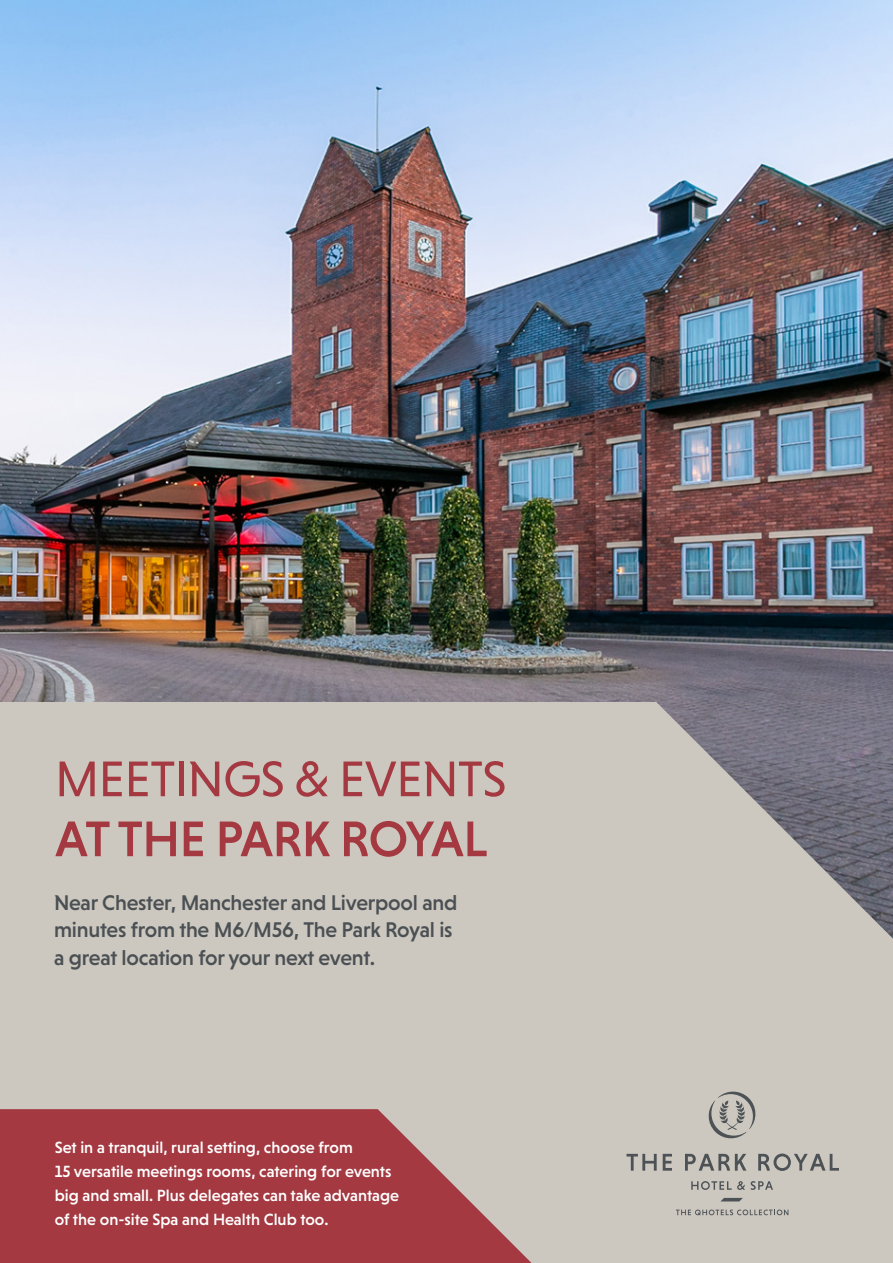
<style>
.page{position:relative;width:893px;height:1263px;background:#fff}
.page>*{position:absolute;margin:0;border:0;box-sizing:border-box;transform-origin:0 0}
.t1{font:51px "Niveau Grotesk";letter-spacing:-.01em;color:#a43941}
.t2{font:500 51px "Niveau Grotesk";letter-spacing:-.015em;color:#a43941}
.t3{font:500 21.6px/27px "Niveau Grotesk";letter-spacing:-.01em;color:#4b5054}
.t4{font:500 16.5px/24px "Niveau Grotesk";color:#fff}
</style>
<div class="page">
<img style="left:0;top:0;width:893px;height:702px">
<div style="left:0;top:702px;width:893px;height:561px;background:#ccc8bf"></div>
<svg style="left:0;top:1109px;width:531px;height:154px;fill:#a43941"></svg>
<svg style="left:706px;top:1091px;width:52px;height:49px"></svg>
<svg style="left:626px;top:1154px;width:31px;height:17px"></svg>
<svg style="left:663px;top:1154px;width:9px;height:17px"></svg>
<svg style="left:685px;top:1154px;width:61px;height:17px"></svg>
<svg style="left:758px;top:1153px;width:81px;height:18px"></svg>
<svg style="left:691px;top:1181px;width:54px;height:9px"></svg>
<svg style="left:751px;top:1181px;width:22px;height:9px"></svg>
<svg style="left:720px;top:1198px;width:23px;height:3px"></svg>
<svg style="left:676px;top:1209px;width:112px;height:6px"></svg>
<h1 class="t1" style="left:55px;top:750px;width:453px">MEETINGS &amp; EVENTS</h1>
<h1 class="t2" style="left:55px;top:810px;width:434px">AT THE PARK ROYAL</h1>
<h2 class="t3" style="left:54px;top:889px;width:405px">Near Chester, Manchester and Liverpool and minutes from the M6/M56, The Park Royal is a great location for your next event.</h2>
<p class="t4" style="left:55px;top:1135px;width:346px">Set in a tranquil, rural setting, choose from<br>15 versatile meetings rooms, catering for events big and small. Plus delegates can take advantage of the on-site Spa and Health Club too.</p>
</div>
